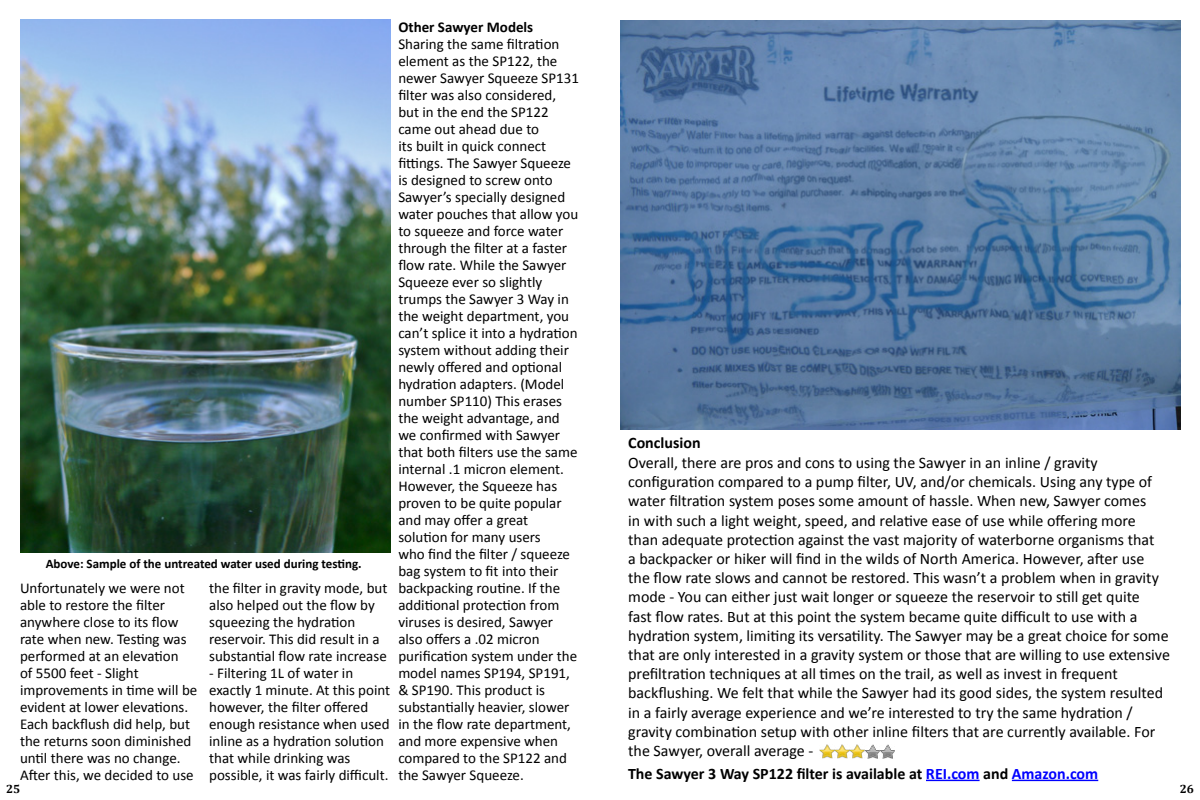
<style>
.page{position:relative;width:1200px;height:800px;background:#fff}
.page>*{position:absolute;margin:0;border:0;box-sizing:border-box;transform-origin:0 0}
.t1{font:16px/19.2px "Calibri";color:#000}
.t2{font:700 16px "Calibri";color:#000}
.t3{font:15px/17px "Calibri";color:#000}
.t4{font:700 15px "Calibri";color:#000}
.t5{font:700 13px "Calibri";color:#000}
.t6{font:700 12px "Cambria";color:#000}
.s1{color:#00f}
</style>
<div class="page">
<img style="left:620px;top:20px;width:560px;height:410px">
<img style="left:20px;top:20px;width:370px;height:533px">
<img style="left:820px;top:744px;width:74px;height:15px">
<hr style="left:926px;top:780px;width:54px;height:1px;background:#00f">
<hr style="left:1012px;top:780px;width:86px;height:1px;background:#00f">
<p class="t5" style="left:46px;top:555px;width:318px">Above: Sample of the untreated water used during testing.</p>
<p class="t3" style="left:20px;top:579px;width:179px">Unfortunately we were not able to restore the filter anywhere close to its flow rate when new. Testing was performed at an elevation<br>of 5500 feet - Slight improvements in time will be evident at lower elevations.<br>Each backflush did help, but the returns soon diminished until there was no change.<br>After this, we decided to use</p>
<p class="t3" style="left:209px;top:579px;width:180px">the filter in gravity mode, but</p>
<p class="t3" style="left:209px;top:596px;width:167px">also helped out the flow by</p>
<p class="t3" style="left:209px;top:613px;width:179px">squeezing the hydration reservoir. This did result in a substantial flow rate increase</p>
<p class="t3" style="left:209px;top:664px;width:183px">- Filtering 1L of water in exactly 1 minute. At this point however, the filter offered enough resistance when used inline as a hydration solution that while drinking was possible, it was fairly difficult.</p>
<p class="t4" style="left:398px;top:17px;width:136px">Other Sawyer Models</p>
<p class="t3" style="left:398px;top:35px;width:182px">Sharing the same filtration element as the SP122, the newer Sawyer Squeeze SP131 filter was also considered, but in the end the SP122 came out ahead due to<br>its built in quick connect fittings. The Sawyer Squeeze is designed to screw onto<br>Sawyer’s specially designed water pouches that allow you to squeeze and force water through the filter at a faster flow rate. While the Sawyer<br>Squeeze ever so slightly trumps the Sawyer 3 Way in the weight department, you can’t splice it into a hydration system without adding their newly offered and optional hydration adapters. (Model number SP110) This erases the weight advantage, and we confirmed with Sawyer that both filters use the same internal .1 micron element.<br>However, the Squeeze has proven to be quite popular and may offer a great solution for many users<br>who find the filter / squeeze bag system to fit into their backpacking routine. If the additional protection from viruses is desired, Sawyer also offers a .02 micron purification system under the model names SP194, SP191, &amp; SP190. This product is substantially heavier, slower in the flow rate department, and more expensive when compared to the SP122 and the Sawyer Squeeze.</p>
<p class="t2" style="left:628px;top:433px;width:74px">Conclusion</p>
<p class="t1" style="left:628px;top:452px;width:543px">Overall, there are pros and cons to using the Sawyer in an inline / gravity configuration compared to a pump filter, UV, and/or chemicals. Using any type of water filtration system poses some amount of hassle. When new, Sawyer comes<br>in with such a light weight, speed, and relative ease of use while offering more<br>than adequate protection against the vast majority of waterborne organisms that<br>a backpacker or hiker will find in the wilds of North America. However, after use the flow rate slows and cannot be restored. This wasn’t a problem when in gravity mode - You can either just wait longer or squeeze the reservoir to still get quite<br>fast flow rates. But at this point the system became quite difficult to use with a hydration system, limiting its versatility. The Sawyer may be a great choice for some that are only interested in a gravity system or those that are willing to use extensive prefiltration techniques at all times on the trail, as well as invest in frequent backflushing. We felt that while the Sawyer had its good sides, the system resulted in a fairly average experience and we’re interested to try the same hydration / gravity combination setup with other inline filters that are currently available. For the Sawyer, overall average -</p>
<p class="t2" style="left:628px;top:764px;width:472px">The Sawyer 3 Way SP122 filter is available at <span class="s1">REI.com</span> and <span class="s1">Amazon.com</span></p>
<p class="t6" style="left:6px;top:782px;width:16px">25</p>
<p class="t6" style="left:1180px;top:782px;width:16px">26</p>
</div>
